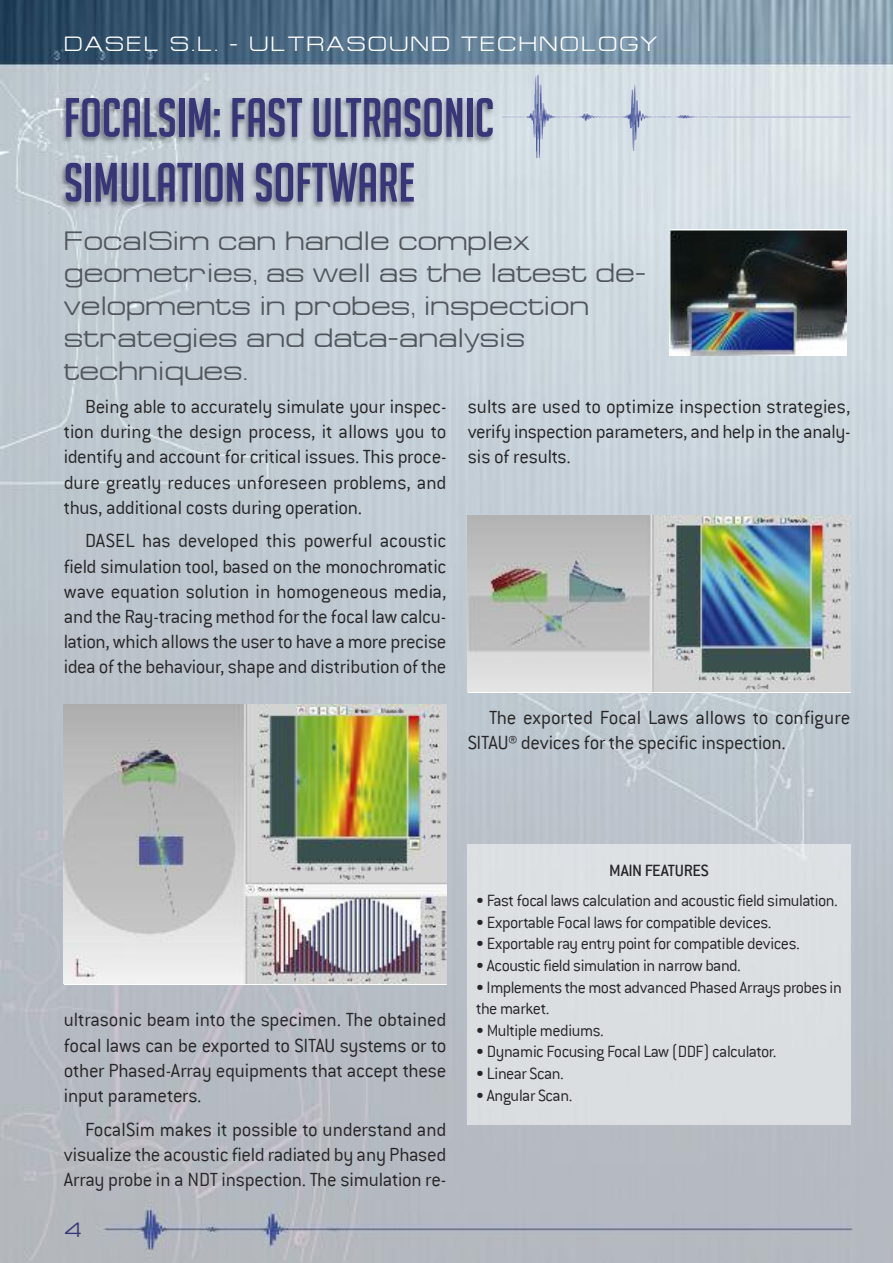
<style>
.page{position:relative;width:893px;height:1263px;background:#fff}
.page>*{position:absolute;margin:0;border:0;box-sizing:border-box;transform-origin:0 0}
.t1{font:54px/64.8px "Big Noodle Titling";color:#363679}
.t2{font:27px/32.4px "Europe Ext";color:#50565c}
.t3{font:300 21px/25.2px "Conduit ITC";letter-spacing:-.015em;color:#272627;text-align:justify}
.t4{font:21px "Europe Ext";letter-spacing:.1em;color:#fff}
.t5{font:21px "Europe Ext";color:#363679}
.t6{font:300 18px/21.6px "Conduit ITC";letter-spacing:-.03em;color:#272627}
.t7{font:500 18px "Conduit ITC";letter-spacing:-.015em;color:#272627}
</style>
<div class="page">
<img style="left:0;top:0;width:893px;height:1263px">
<img style="left:54px;top:89px;width:807px;height:152px">
<img style="left:468px;top:515px;width:382px;height:177px">
<img style="left:64px;top:704px;width:382px;height:279px">
<div style="left:468px;top:845px;width:382px;height:279px;background:#dbdfe2"></div>
<img style="left:537px;top:75px;width:313px;height:43px">
<img style="left:670px;top:229px;width:176px;height:126px">
<p class="t4" style="left:64px;top:32px;width:595px">DASEL S.L. - ULTRASOUND TECHNOLOGY</p>
<h1 class="t1" style="left:64px;top:85px;width:432px">FOCALSIM: FAST ULTRASONIC<br>SIMULATION SOFTWARE</h1>
<p class="t2" style="left:64px;top:225px;width:584px">FocalSim can handle complex geometries, as well as the latest de&shy;velopments in probes, inspection strategies and data-analysis techniques.</p>
<p class="t3" style="left:64px;top:394px;width:384px;text-indent:21px">Being able to accurately simulate your inspec&shy;tion during the design process, it allows you to identify and account for critical issues. This proce&shy;dure greatly reduces unforeseen problems, and thus, additional costs during operation.</p>
<p class="t3" style="left:64px;top:528px;width:384px;text-indent:21px">DASEL has developed this powerful acoustic field simulation tool, based on the monochromatic wave equation solution in homogeneous media, and the Ray-tracing method for the focal law calcu&shy;lation, which allows the user to have a more precise idea of the behaviour, shape and distribution of the</p>
<p class="t3" style="left:468px;top:394px;width:384px">sults are used to optimize inspection strategies, verify inspection parameters, and help in the analy&shy;sis of results.</p>
<p class="t3" style="left:468px;top:705px;width:384px;text-indent:21px">The exported Focal Laws allows to configure<br>SITAU® devices for the specific inspection.</p>
<p class="t3" style="left:64px;top:1007px;width:384px">ultrasonic beam into the specimen. The obtained focal laws can be exported to SITAU systems or to other Phased-Array equipments that accept these input parameters.</p>
<p class="t3" style="left:64px;top:1116px;width:384px;text-indent:21px">FocalSim makes it possible to understand and visualize the acoustic field radiated by any Phased Array probe in a NDT inspection. The simulation re-</p>
<p class="t5" style="left:64px;top:1218px;width:20px">4</p>
<p class="t7" style="left:609px;top:860px;width:101px">MAIN FEATURES</p>
<p class="t6" style="left:476px;top:890px;width:363px">• Fast focal laws calculation and acoustic field simulation.</p>
<p class="t6" style="left:476px;top:911px;width:297px">• Exportable Focal laws for compatible devices.</p>
<p class="t6" style="left:476px;top:933px;width:325px">• Exportable ray entry point for compatible devices.</p>
<p class="t6" style="left:476px;top:954px;width:266px">• Acoustic field simulation in narrow band.</p>
<p class="t6" style="left:476px;top:976px;width:367px">• Implements the most advanced Phased Arrays probes in the market.</p>
<p class="t6" style="left:476px;top:1019px;width:129px">• Multiple mediums.</p>
<p class="t6" style="left:476px;top:1041px;width:302px">• Dynamic Focusing Focal Law (DDF) calculator.</p>
<p class="t6" style="left:476px;top:1062px;width:89px">• Linear Scan.</p>
<p class="t6" style="left:476px;top:1084px;width:98px">• Angular Scan.</p>
</div>
